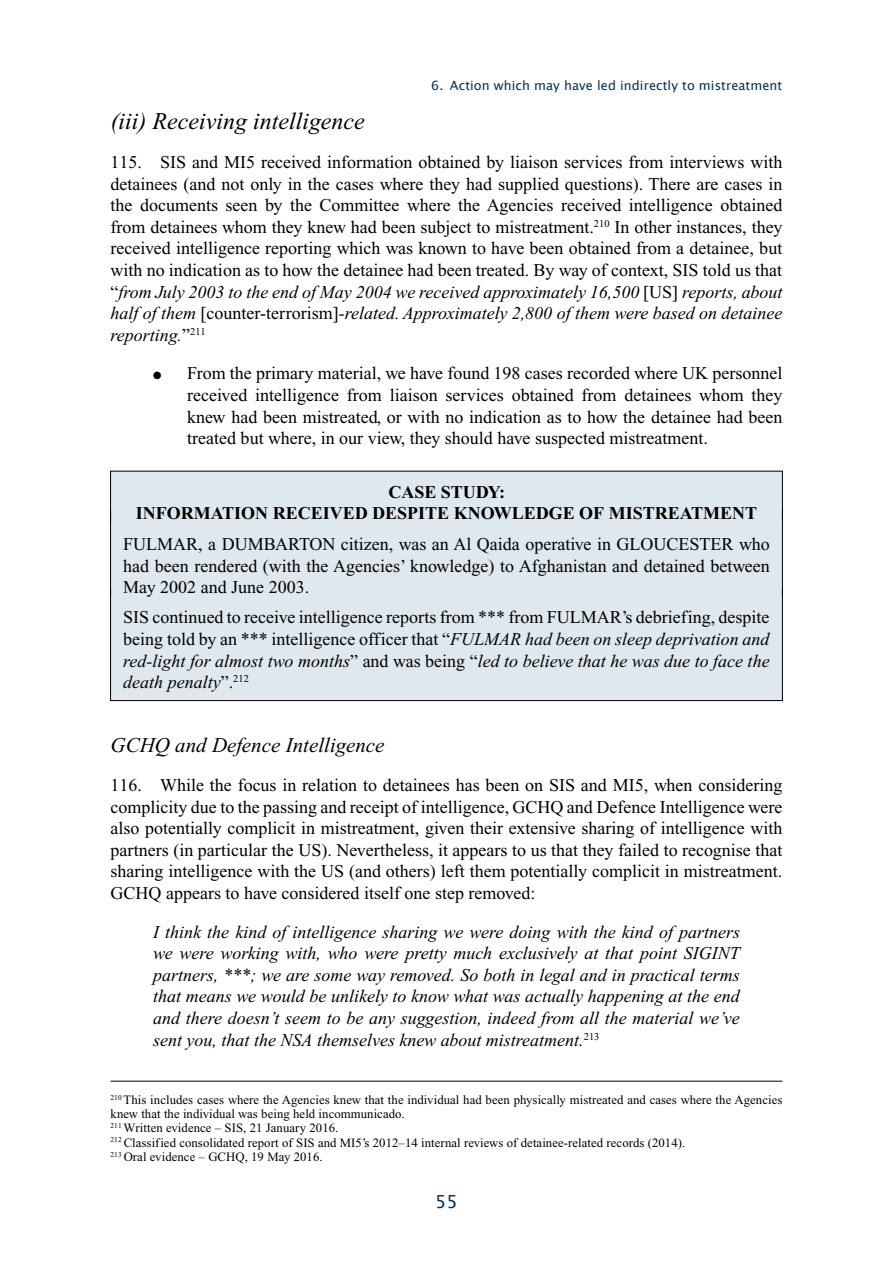
<style>
.page{position:relative;width:893px;height:1263px;background:#fff}
.page>*{position:absolute;margin:0;border:0;box-sizing:border-box;transform-origin:0 0}
.t1{font:italic 24px "Times New Roman";color:#000}
.t2{font:italic 21px "Times New Roman";color:#000}
.A-Rpt_Text_Box_Body{font:18px/21.6px "Times New Roman";color:#000;text-align:justify}
.Rpt_Body_Text_Displa{font:italic 18px/21.6px "Times New Roman";color:#000;text-align:justify}
.A-Rpt_Text_Box_Head{font:700 18px/21.6px "Times New Roman";color:#000;text-align:center}
.t3{font:18px "Lucida Sans Unicode";color:#003460}
.Footnote_Text{font:12.75px/14.2px "Times New Roman";letter-spacing:.005em;color:#000}
.t4{font:12.75px "Lucida Sans Unicode";letter-spacing:.005em;color:#003460}
.s1{font-style:italic}
</style>
<div class="page">
<div style="left:111px;top:471px;width:671px;height:61px;background:#dfe8ee"></div>
<div style="left:111px;top:521px;width:671px;height:91px;background:#dfe8ee"></div>
<hr style="left:110px;top:510px;width:1px;height:87px;background:#000">
<hr style="left:782px;top:510px;width:1px;height:87px;background:#000">
<div style="left:111px;top:601px;width:671px;height:99px;background:#dfe8ee"></div>
<div style="left:110px;top:588px;width:673px;height:113px;border:1px solid #000"></div>
<hr style="left:111px;top:1081px;width:671px;height:1px;background:#000">
<p class="t4" style="left:431px;top:75px;width:353px">6. Action which may have led indirectly to mistreatment</p>
<h3 class="t1" style="left:111px;top:109px;width:256px">(iii) Receiving intelligence</h3>
<p class="A-Rpt_Text_Box_Body" style="left:111px;top:151px;width:673px">115. SIS and MI5 received information obtained by liaison services from interviews with detainees (and not only in the cases where they had supplied questions). There are cases in the documents seen by the Committee where the Agencies received intelligence obtained from detainees whom they knew had been subject to mistreatment.<sup>210</sup> In other instances, they received intelligence reporting which was known to have been obtained from a detainee, but with no indication as to how the detainee had been treated. By way of context, SIS told us that “<span class="s1">from July 2003 to the end of May 2004 we received approximately 16,500</span> [US] <span class="s1">reports, about half of them</span> [counter-terrorism]<span class="s1">-related. Approximately 2,800 of them were based on detainee reporting.</span>”<sup>211</sup></p>
<p class="A-Rpt_Text_Box_Body" style="left:187px;top:363px;width:597px;text-indent:-34px">● From the primary material, we have found 198 cases recorded where UK personnel received intelligence from liaison services obtained from detainees whom they knew had been mistreated, or with no indication as to how the detainee had been treated but where, in our view, they should have suspected mistreatment.</p>
<p class="A-Rpt_Text_Box_Head" style="left:136px;top:481px;width:623px">CASE STUDY:<br>INFORMATION RECEIVED DESPITE KNOWLEDGE OF MISTREATMENT</p>
<p class="A-Rpt_Text_Box_Body" style="left:123px;top:533px;width:648px">FULMAR, a DUMBARTON citizen, was an Al Qaida operative in GLOUCESTER who had been rendered (with the Agencies’ knowledge) to Afghanistan and detained between May 2002 and June 2003.</p>
<p class="A-Rpt_Text_Box_Body" style="left:123px;top:607px;width:648px">SIS continued to receive intelligence reports from *** from FULMAR’s debriefing, despite being told by an *** intelligence officer that “<span class="s1">FULMAR had been on sleep deprivation and red-light for almost two months</span>” and was being “<span class="s1">led to believe that he was due to face the death penalty</span>”.<sup>212</sup></p>
<h4 class="t2" style="left:111px;top:734px;width:276px">GCHQ and Defence Intelligence</h4>
<p class="A-Rpt_Text_Box_Body" style="left:111px;top:774px;width:673px">116. While the focus in relation to detainees has been on SIS and MI5, when considering complicity due to the passing and receipt of intelligence, GCHQ and Defence Intelligence were also potentially complicit in mistreatment, given their extensive sharing of intelligence with partners (in particular the US). Nevertheless, it appears to us that they failed to recognise that sharing intelligence with the US (and others) left them potentially complicit in mistreatment.<br>GCHQ appears to have considered itself one step removed:</p>
<p class="Rpt_Body_Text_Displa" style="left:153px;top:921px;width:588px">I think the kind of intelligence sharing we were doing with the kind of partners we were working with, who were pretty much exclusively at that point SIGINT partners, ***; we are some way removed. So both in legal and in practical terms that means we would be unlikely to know what was actually happening at the end and there doesn’t seem to be any suggestion, indeed from all the material we’ve sent you, that the NSA themselves knew about mistreatment.<sup>213</sup></p>
<p class="Footnote_Text" style="left:111px;top:1092px;width:673px"><sup>210</sup> This includes cases where the Agencies knew that the individual had been physically mistreated and cases where the Agencies knew that the individual was being held incommunicado.</p>
<p class="Footnote_Text" style="left:111px;top:1121px;width:229px"><sup>211</sup> Written evidence – SIS, 21 January 2016.</p>
<p class="Footnote_Text" style="left:111px;top:1135px;width:576px"><sup>212</sup> Classified consolidated report of SIS and MI5’s 2012–14 internal reviews of detainee-related records (2014).</p>
<p class="Footnote_Text" style="left:111px;top:1149px;width:214px"><sup>213</sup> Oral evidence – GCHQ, 19 May 2016.</p>
<p class="t3" style="left:435px;top:1188px;width:24px">55</p>
</div>
